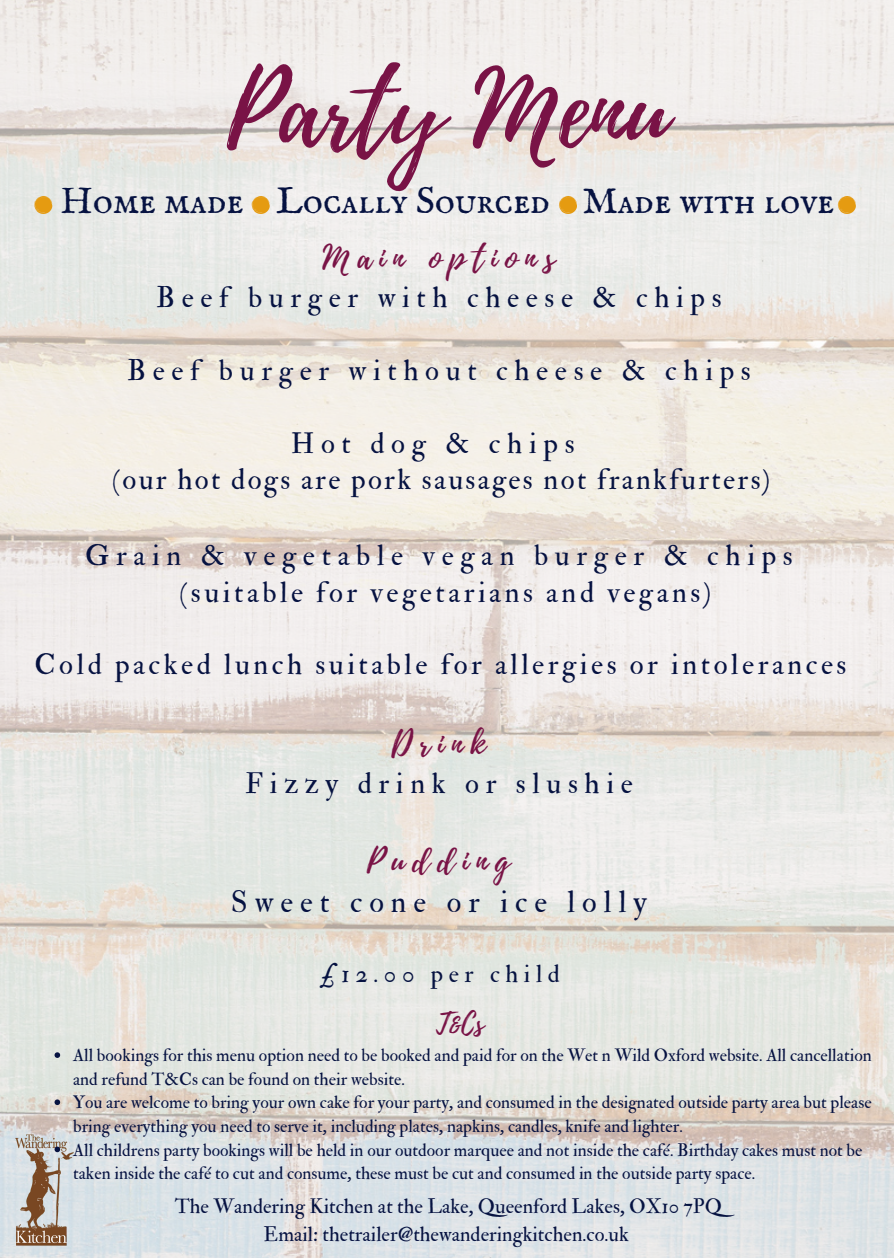
<style>
.page{position:relative;width:894px;height:1258px;background:#fff}
.page>*{position:absolute;margin:0;border:0;box-sizing:border-box;transform-origin:0 0}
.t1{font:103.5px "Playlist Script";color:#791346}
.t2{font:37.8px "IM FELL English SC";color:#061241}
.t3{font:33.3px "Playlist Script";letter-spacing:.23em;color:#791346}
.t4{font:33px "Playlist Script";letter-spacing:.23em;color:#791346}
.t5{font:30.3px "IM FELL Double Pica Roman";letter-spacing:.23em;color:#061241}
.t6{font:28.8px "IM FELL Double Pica Roman";letter-spacing:.23em;color:#061241}
.t7{font:28.8px "IM FELL Double Pica Roman";letter-spacing:.125em;color:#061241}
.t8{font:28.8px "IM FELL Double Pica Roman";letter-spacing:.08em;color:#061241}
.t9{font:27.3px "Playlist Script";color:#791346}
.t10{font:24.3px "IM FELL Double Pica Roman";letter-spacing:.23em;color:#061241}
.t11{font:20.4px "IM FELL Double Pica Roman";color:#061241}
.t12{font:17.4px/23.7px "IM FELL Double Pica Roman";color:#061241}
</style>
<div class="page">
<img style="left:0;top:0;width:893px;height:1258px">
<svg style="left:34px;top:196px;width:18px;height:18px"></svg>
<img style="left:12px;top:1132px;width:63px;height:115px">
<svg style="left:252px;top:196px;width:17px;height:18px"></svg>
<svg style="left:559px;top:196px;width:18px;height:18px"></svg>
<svg style="left:837px;top:196px;width:18px;height:18px"></svg>
<svg style="left:54px;top:1052px;width:6px;height:6px"></svg>
<svg style="left:54px;top:1099px;width:6px;height:6px"></svg>
<svg style="left:54px;top:1146px;width:6px;height:6px"></svg>
<p class="t1" style="left:227px;top:37px;width:442px">Party Menu</p>
<p class="t2" style="left:60px;top:179px;width:775px">Home made Locally Sourced Made with love</p>
<p class="t4" style="left:322px;top:235px;width:234px">Main options</p>
<p class="t6" style="left:156px;top:280px;width:567px">Beef burger with cheese &amp; chips</p>
<p class="t6" style="left:127px;top:353px;width:625px">Beef burger without cheese &amp; chips</p>
<p class="t6" style="left:290px;top:425px;width:285px">Hot dog &amp; chips</p>
<p class="t8" style="left:112px;top:462px;width:659px">(our hot dogs are pork sausages not frankfurters)</p>
<p class="t6" style="left:85px;top:538px;width:709px">Grain &amp; vegetable vegan burger &amp; chips</p>
<p class="t7" style="left:179px;top:574px;width:533px">(suitable for vegetarians and vegans)</p>
<p class="t7" style="left:35px;top:647px;width:813px">Cold packed lunch suitable for allergies or intolerances</p>
<p class="t4" style="left:391px;top:720px;width:95px">Drink</p>
<p class="t6" style="left:245px;top:765px;width:389px">Fizzy drink or slushie</p>
<p class="t3" style="left:367px;top:837px;width:145px">Pudding</p>
<p class="t5" style="left:231px;top:883px;width:417px">Sweet cone or ice lolly</p>
<p class="t10" style="left:319px;top:959px;width:242px">£12.00 per child</p>
<p class="t9" style="left:436px;top:1004px;width:49px">T&amp;Cs</p>
<p class="t12" style="left:73px;top:1044px;width:800px">All bookings for this menu option need to be booked and paid for on the Wet n Wild Oxford website. All cancellation and refund T&amp;Cs can be found on their website.</p>
<p class="t12" style="left:73px;top:1091px;width:799px">You are welcome to bring your own cake for your party, and consumed in the designated outside party area but please bring everything you need to serve it, including plates, napkins, candles, knife and lighter.</p>
<p class="t12" style="left:73px;top:1138px;width:790px">All childrens party bookings will be held in our outdoor marquee and not inside the café. Birthday cakes must not be taken inside the café to cut and consume, these must be cut and consumed in the outside party space.</p>
<p class="t11" style="left:175px;top:1194px;width:561px">The Wandering Kitchen at the Lake, Queenford Lakes, OX10 7PQ</p>
<p class="t11" style="left:263px;top:1222px;width:366px">Email: thetrailer@thewanderingkitchen.co.uk</p>
</div>
